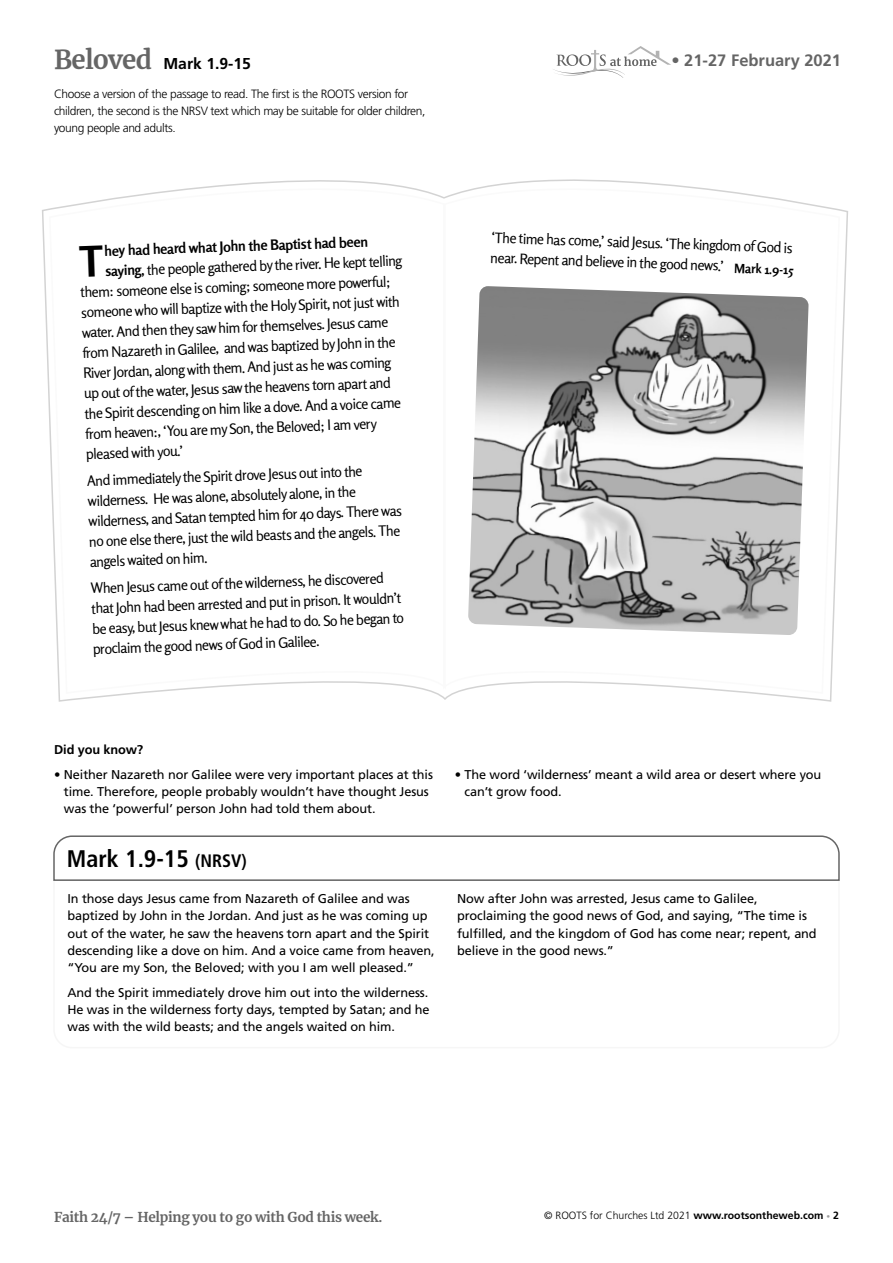
<style>
.page{position:relative;width:893px;height:1263px;background:#fff}
.page>*{position:absolute;margin:0;border:0;box-sizing:border-box;transform-origin:0 0}
.t1{font:700 condensed 24px "Frutiger LT Std";color:#000}
.t2{font:700 16.5px "Frutiger LT Std";color:#656565}
._2020_Opener_WEEKLY{font:700 15.75px "Frutiger LT Std";color:#000}
._2020_story_text{font:14.25px/20.2px "Rosario";color:#000}
._2020_story_text-2{font:700 14.25px "Rosario";color:#000}
._2020_BODY_TEXT{font:700 13.5px "Merriweather";letter-spacing:-.02em;color:#656565}
._2020_BODY_TEXT-2{font:12.75px/17.2px "Frutiger LT Std";letter-spacing:-.01em;color:#000}
._2020_BODY_TEXT-3{font:700 12.75px "Frutiger LT Std";letter-spacing:-.01em;color:#000}
.t3{font:300 12px/17.2px "Frutiger LT Std";letter-spacing:-.03em;color:#000}
._2020_BODY_TEXT-4{font:300 10.5px "Frutiger LT Std";color:#000}
.s1{font-family:"Merriweather";font-size:25.8px;color:#656565}
.s2{font-weight:700}
.s3{font-size:18px}
.s4{font-weight:700;font-size:7.5px;color:#9d9d9d}
</style>
<div class="page">
<svg style="left:53px;top:835px;width:787px;height:46px"></svg>
<svg style="left:553px;top:46px;width:118px;height:32px"></svg>
<svg style="left:48px;top:180px;width:394px;height:522px"></svg>
<svg style="left:442px;top:179px;width:399px;height:523px"></svg>
<img style="left:468px;top:286px;width:341px;height:349px">
<svg style="left:79px;top:245px;width:25px;height:32px"></svg>
<p class="_2020_Opener_WEEKLY" style="left:54px;top:54px;width:198px"><span class="s1">Beloved</span> Mark 1.9-15</p>
<p class="t2" style="left:671px;top:51px;width:171px">• 21-27 February 2021</p>
<p class="t3" style="left:54px;top:85px;width:373px">Choose a version of the passage to read. The first is the ROOTS version for children, the second is the NRSV text which may be suitable for older children, young people and adults.</p>
<p class="_2020_story_text-2" style="left:104px;top:240px;width:265px;rotate:-2deg">hey had heard what John the Baptist had been</p>
<p class="_2020_story_text" style="left:105px;top:260px;width:299px;rotate:-2deg"><span class="s2">saying,</span> the people gathered by the river. He kept telling</p>
<p class="_2020_story_text" style="left:80px;top:281px;width:312px;rotate:-2deg">them: someone else is coming; someone more powerful;</p>
<p class="_2020_story_text" style="left:81px;top:301px;width:320px;rotate:-2deg">someone who will baptize with the Holy Spirit, not just with</p>
<p class="_2020_story_text" style="left:81px;top:322px;width:308px;rotate:-2deg">water. And then they saw him for themselves. Jesus came</p>
<p class="_2020_story_text" style="left:82px;top:342px;width:315px;rotate:-2deg">from Nazareth in Galilee, and was baptized by John in the</p>
<p class="_2020_story_text" style="left:83px;top:362px;width:310px;rotate:-2deg">River Jordan, along with them. And just as he was coming</p>
<p class="_2020_story_text" style="left:84px;top:382px;width:309px;rotate:-2deg">up out of the water, Jesus saw the heavens torn apart and</p>
<p class="_2020_story_text" style="left:84px;top:402px;width:318px;rotate:-2deg">the Spirit descending on him like a dove. And a voice came</p>
<p class="_2020_story_text" style="left:85px;top:423px;width:293px;rotate:-2deg">from heaven:, ‘You are my Son, the Beloved; I am very</p>
<p class="_2020_story_text" style="left:86px;top:443px;width:99px;rotate:-2deg">pleased with you.’</p>
<p class="_2020_story_text" style="left:87px;top:470px;width:315px;rotate:-2deg">And immediately the Spirit drove Jesus out into the wilderness. He was alone, absolutely alone, in the wilderness, and Satan tempted him for 40 days. There was no one else there, just the wild beasts and the angels. The angels waited on him.</p>
<p class="_2020_story_text" style="left:90px;top:577px;width:314px;rotate:-2deg">When Jesus came out of the wilderness, he discovered that John had been arrested and put in prison. It wouldn’t be easy, but Jesus knew what he had to do. So he began to proclaim the good news of God in Galilee.</p>
<p class="_2020_story_text" style="left:492px;top:226px;width:305px;rotate:2deg">‘The time has come,’ said Jesus. ‘The kingdom of God is near. Repent and believe in the good news.’ <sub>Mark</sub> <sub>1.9-15</sub></p>
<p class="_2020_BODY_TEXT-3" style="left:54px;top:742px;width:91px">Did you know?</p>
<p class="_2020_BODY_TEXT-2" style="left:64px;top:766px;width:371px;text-indent:-10px">• Neither Nazareth nor Galilee were very important places at this time. Therefore, people probably wouldn’t have thought Jesus was the ‘powerful’ person John had told them about.</p>
<p class="_2020_BODY_TEXT-2" style="left:465px;top:766px;width:358px;text-indent:-10px">• The word ‘wilderness’ meant a wild area or desert where you can’t grow food.</p>
<p class="t1" style="left:67px;top:844px;width:181px">Mark 1.9-15 <span class="s3">(NRSV)</span></p>
<p class="_2020_BODY_TEXT-2" style="left:68px;top:890px;width:369px">In those days Jesus came from Nazareth of Galilee and was baptized by John in the Jordan. And just as he was coming up out of the water, he saw the heavens torn apart and the Spirit descending like a dove on him. And a voice came from heaven, “You are my Son, the Beloved; with you I am well pleased.”</p>
<p class="_2020_BODY_TEXT-2" style="left:68px;top:984px;width:364px;text-align:justify">And the Spirit immediately drove him out into the wilderness.<br>He was in the wilderness forty days, tempted by Satan; and he was with the wild beasts; and the angels waited on him.</p>
<p class="_2020_BODY_TEXT-2" style="left:457px;top:890px;width:361px">Now after John was arrested, Jesus came to Galilee, proclaiming the good news of God, and saying, “The time is fulfilled, and the kingdom of God has come near; repent, and believe in the good news.”</p>
<p class="_2020_BODY_TEXT" style="left:54px;top:1208px;width:330px">Faith 24/7 – Helping you to go with God this week.</p>
<p class="_2020_BODY_TEXT-4" style="left:544px;top:1210px;width:296px">© ROOTS for Churches Ltd 2021 <span class="s2">www.rootsontheweb.com</span> <span class="s4">•</span> <span class="s2">2</span></p>
</div>
